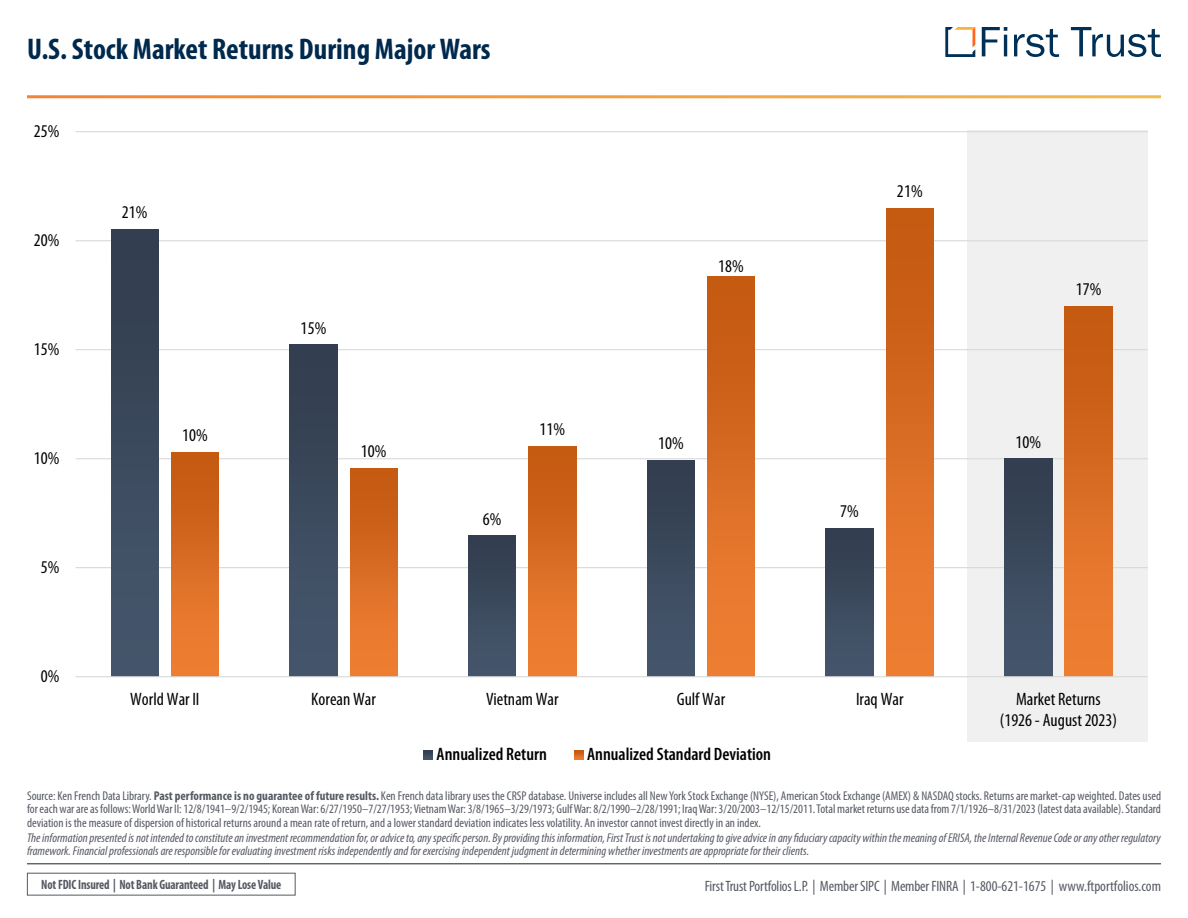
<style>
.page{position:relative;width:1188px;height:918px;background:#fff}
.page>*{position:absolute;margin:0;border:0;box-sizing:border-box;transform-origin:0 0}
.t1{font:700 condensed 30px "Myriad Pro";color:#00294e}
.t2{font:condensed 18px/21.3px "Myriad Pro";color:#000;text-align:center}
.t3{font:600 condensed 18px "Myriad Pro";color:#000}
.t4{font:condensed 15px "Myriad Pro";letter-spacing:-.01em;color:#555963}
.t5{font:700 condensed 13.5px "Myriad Pro";letter-spacing:-.01em;color:#555963;scale:.91 1}
.t6{font:condensed 12.75px/13.5px "Myriad Pro";color:#555963;text-align:justify}
.t7{font:italic condensed 12.75px/13.5px "Myriad Pro";color:#555963}
.s1{font-weight:700}
</style>
<div class="page">
<svg style="left:982px;top:27px;width:25px;height:29px"></svg>
<hr style="left:1004px;top:35px;width:3px;height:21px;background:#003056">
<svg style="left:1014px;top:29px;width:45px;height:28px"></svg>
<svg style="left:1071px;top:27px;width:90px;height:30px"></svg>
<svg style="left:945px;top:27px;width:30px;height:30px"></svg>
<hr style="left:27px;top:863px;width:1134px;height:1px;background:#231f20">
<div style="left:27px;top:873px;width:269px;height:23px;border:1px solid #555963"></div>
<div style="left:967px;top:130px;width:181px;height:612px;background:#f0f0f0"></div>
<hr style="left:76px;top:567px;width:1072px;height:1px;background:#d9d9d9">
<hr style="left:76px;top:458px;width:1072px;height:1px;background:#d9d9d9">
<hr style="left:76px;top:349px;width:1072px;height:1px;background:#d9d9d9">
<hr style="left:76px;top:240px;width:1072px;height:1px;background:#d9d9d9">
<hr style="left:76px;top:131px;width:1072px;height:1px;background:#d9d9d9">
<div style="left:111px;top:229px;width:48px;height:448px;background:linear-gradient(to right,#3c4a5d,#3c4a5d)"></div>
<div style="left:290px;top:345px;width:47px;height:332px;background:linear-gradient(to right,#3c4a5d,#3c4a5d)"></div>
<div style="left:468px;top:536px;width:48px;height:141px;background:linear-gradient(to right,#3c4a5d,#3c4a5d)"></div>
<div style="left:647px;top:460px;width:48px;height:217px;background:linear-gradient(to right,#3c4a5d,#3c4a5d)"></div>
<div style="left:826px;top:528px;width:47px;height:149px;background:linear-gradient(to right,#3c4a5d,#3c4a5d)"></div>
<div style="left:1005px;top:459px;width:47px;height:218px;background:linear-gradient(to right,#3c4a5d,#3c4a5d)"></div>
<div style="left:171px;top:453px;width:48px;height:224px;background:linear-gradient(to bottom,#c15711,#f18136)"></div>
<div style="left:350px;top:468px;width:47px;height:209px;background:linear-gradient(to bottom,#c15710,#f28136)"></div>
<div style="left:529px;top:446px;width:47px;height:231px;background:linear-gradient(to bottom,#c15710,#f28136)"></div>
<div style="left:707px;top:277px;width:48px;height:400px;background:linear-gradient(to bottom,#c15711,#f18136)"></div>
<div style="left:886px;top:208px;width:47px;height:469px;background:linear-gradient(to bottom,#c15711,#f28136)"></div>
<div style="left:1065px;top:306px;width:47px;height:371px;background:linear-gradient(to bottom,#c15711,#f28136)"></div>
<hr style="left:76px;top:676px;width:1072px;height:1px;background:#d9d9d9">
<svg style="left:423px;top:750px;width:10px;height:10px"></svg>
<svg style="left:574px;top:750px;width:9px;height:10px"></svg>
<p class="t1" style="left:27px;top:30px;width:465px">U.S. Stock Market Returns During Major Wars</p>
<p class="t2" style="left:34px;top:120px;width:27px">25%</p>
<p class="t2" style="left:34px;top:229px;width:27px">20%</p>
<p class="t2" style="left:34px;top:338px;width:27px">15%</p>
<p class="t2" style="left:34px;top:447px;width:27px">10%</p>
<p class="t2" style="left:41px;top:556px;width:20px">5%</p>
<p class="t2" style="left:41px;top:665px;width:20px">0%</p>
<p class="t2" style="left:122px;top:202px;width:27px">21%</p>
<p class="t2" style="left:182px;top:425px;width:27px">10%</p>
<p class="t2" style="left:301px;top:317px;width:27px">15%</p>
<p class="t2" style="left:361px;top:440px;width:27px">10%</p>
<p class="t2" style="left:483px;top:508px;width:20px">6%</p>
<p class="t2" style="left:540px;top:418px;width:27px">11%</p>
<p class="t2" style="left:718px;top:255px;width:27px">18%</p>
<p class="t2" style="left:658px;top:432px;width:27px">10%</p>
<p class="t2" style="left:897px;top:180px;width:27px">21%</p>
<p class="t2" style="left:840px;top:500px;width:20px">7%</p>
<p class="t2" style="left:1076px;top:278px;width:27px">17%</p>
<p class="t2" style="left:1015px;top:431px;width:27px">10%</p>
<p class="t2" style="left:130px;top:688px;width:71px">World War II</p>
<p class="t2" style="left:311px;top:688px;width:66px">Korean War</p>
<p class="t2" style="left:486px;top:688px;width:74px">Vietnam War</p>
<p class="t2" style="left:677px;top:688px;width:50px">Gulf War</p>
<p class="t2" style="left:856px;top:688px;width:49px">Iraq War</p>
<p class="t2" style="left:1000px;top:688px;width:119px">Market Returns (1926 - August 2023)</p>
<p class="t3" style="left:437px;top:744px;width:112px">Annualized Return</p>
<p class="t3" style="left:587px;top:744px;width:185px">Annualized Standard Deviation</p>
<p class="t6" style="left:27px;top:789px;width:1136px">Source: Ken French Data Library. <span class="s1">Past performance is no guarantee of future results.</span> Ken French data library uses the CRSP database. Universe includes all New York Stock Exchange (NYSE), American Stock Exchange (AMEX) &amp; NASDAQ stocks. Returns are market-cap weighted. Dates used for each war are as follows: World War II: 12/8/1941–9/2/1945; Korean War: 6/27/1950–7/27/1953; Vietnam War: 3/8/1965–3/29/1973; Gulf War: 8/2/1990–2/28/1991; Iraq War: 3/20/2003–12/15/2011. Total market returns use data from 7/1/1926–8/31/2023 (latest data available). Standard deviation is the measure of dispersion of historical returns around a mean rate of return, and a lower standard deviation indicates less volatility. An investor cannot invest directly in an index.</p>
<p class="t7" style="left:27px;top:830px;width:1135px">The information presented is not intended to constitute an investment recommendation for, or advice to, any specific person. By providing this information, First Trust is not undertaking to give advice in any fiduciary capacity within the meaning of ERISA, the Internal Revenue Code or any other regulatory framework. Financial professionals are responsible for evaluating investment risks independently and for exercising independent judgment in determining whether investments are appropriate for their clients.</p>
<p class="t5" style="left:41px;top:876px;width:265px">Not FDIC Insured | Not Bank Guaranteed | May Lose Value</p>
<p class="t4" style="left:705px;top:877px;width:458px">First Trust Portfolios L.P. | Member SIPC | Member FINRA | 1-800-621-1675 | www.ftportfolios.com</p>
</div>
